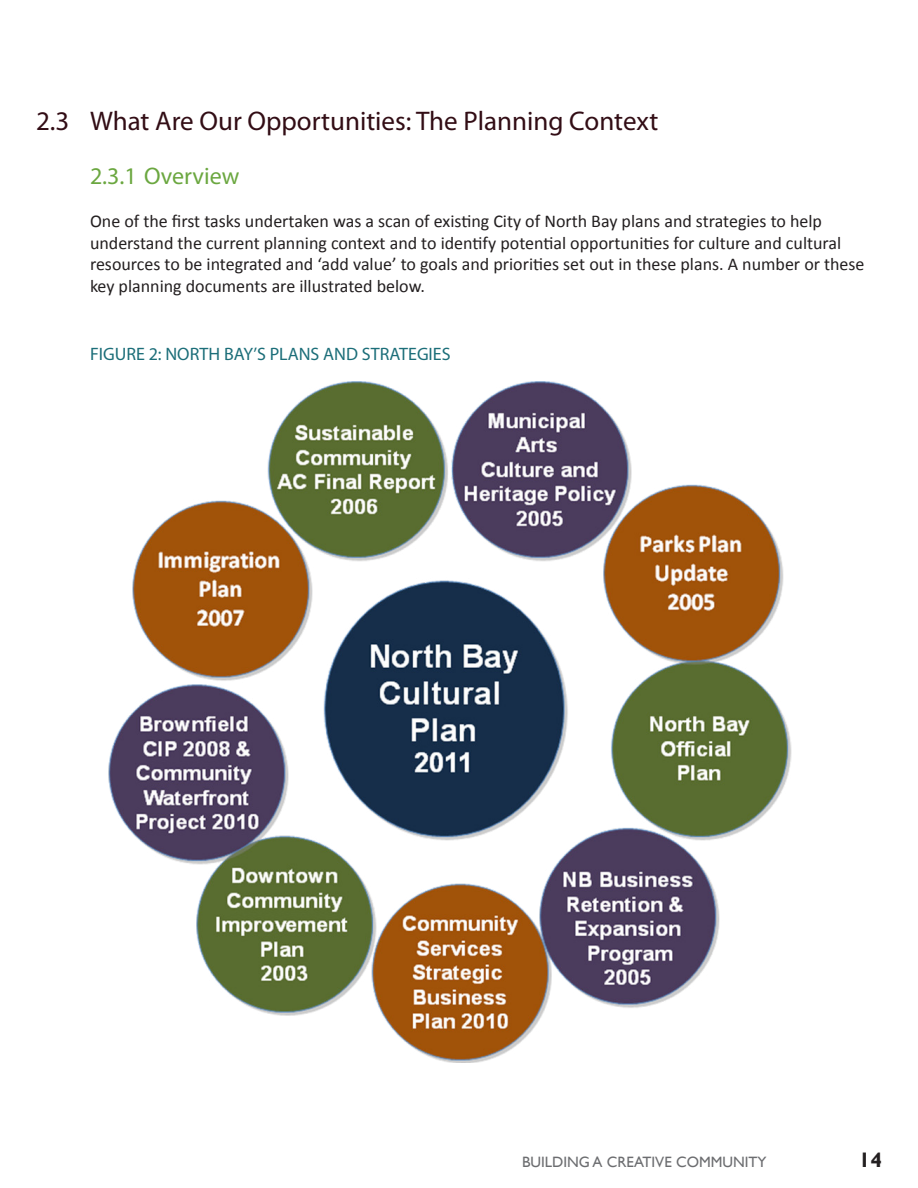
<style>
.page{position:relative;width:918px;height:1188px;background:#fff}
.page>*{position:absolute;margin:0;border:0;box-sizing:border-box;transform-origin:0 0}
.t1{font:27px "Myriad Pro";color:#320d15}
.t2{font:24px "Myriad Pro";color:#6ba740}
.t3{font:700 21px "Gill Sans";color:#231f20}
.t4{font:18px/21.6px "Calibri";color:#231f20}
.t5{font:18px "Myriad Pro";color:#1c6e79}
.t6{font:15px "Gill Sans";color:#6c6d70}
</style>
<div class="page">
<img style="left:108px;top:382px;width:684px;height:681px">
<p class="t1" style="left:36px;top:104px;width:624px">2.3 What Are Our Opportunities: The Planning Context</p>
<p class="t2" style="left:90px;top:161px;width:151px">2.3.1 Overview</p>
<p class="t4" style="left:90px;top:211px;width:734px">One of the first tasks undertaken was a scan of existing City of North Bay plans and strategies to help</p>
<p class="t4" style="left:90px;top:232px;width:776px">understand the current planning context and to identify potential opportunities for culture and cultural resources to be integrated and ‘add value’ to goals and priorities set out in these plans. A number or these key planning documents are illustrated below.</p>
<p class="t5" style="left:90px;top:343px;width:362px">FIGURE 2: NORTH BAY’S PLANS AND STRATEGIES</p>
<p class="t6" style="left:522px;top:1153px;width:246px">BUILDING A CREATIVE COMMUNITY</p>
<p class="t3" style="left:859px;top:1147px;width:25px">14</p>
</div>
